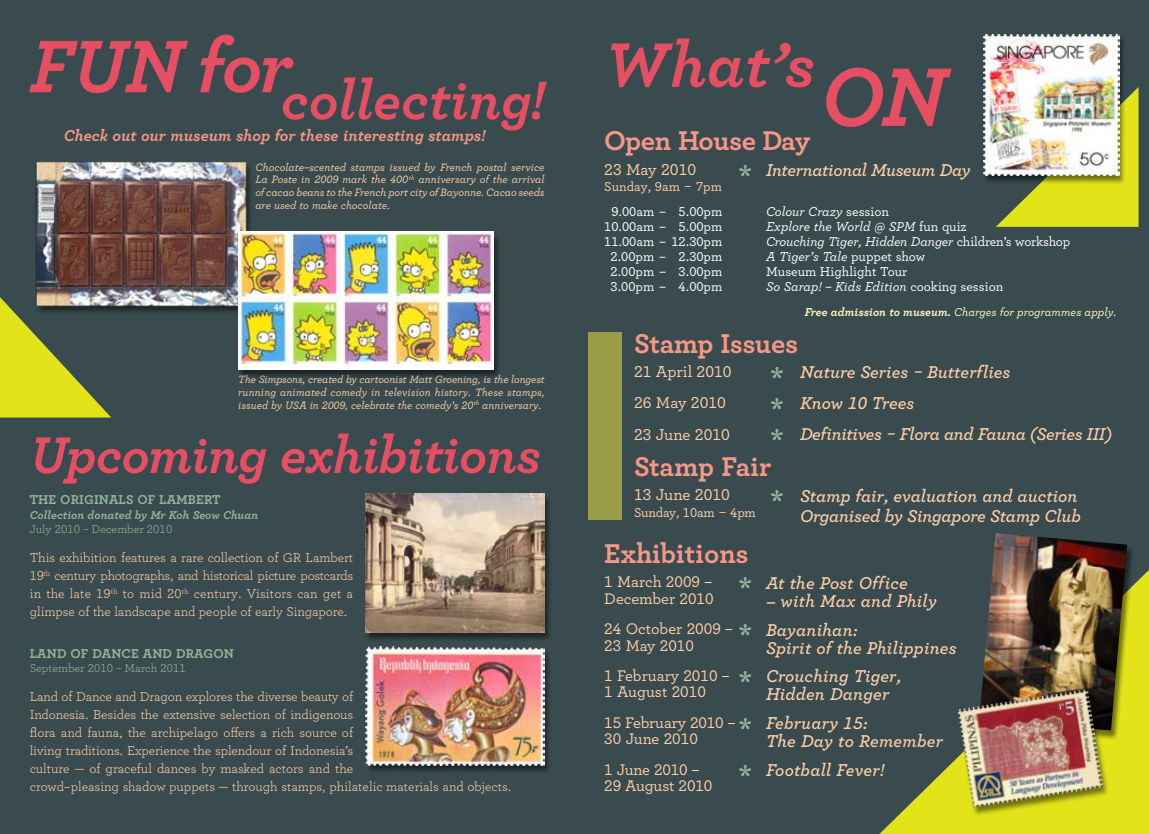
<style>
.page{position:relative;width:1149px;height:834px;background:#fff}
.page>*{position:absolute;margin:0;border:0;box-sizing:border-box;transform-origin:0 0}
.t1{font:italic 700 66px "Archer";color:#e64e64}
.t2{font:italic 700 57px "Archer";color:#e64e64}
.t3{font:italic 700 54px "Archer";letter-spacing:-.015em;color:#e64e64}
.t4{font:700 28.5px "Archer";color:#f69787}
.t5{font:italic 600 18px/20.2px "Archer";color:#fecea8;text-align:right}
.t6{font:italic 600 18px "Archer";letter-spacing:-.02em;color:#fecea8}
.t7{font:500 16.5px "Archer";color:#fecea8}
.t8{font:italic 700 16.5px "Archer";color:#f69787}
.t9{font:500 16.2px "Archer";color:#fecea8}
.t10{font:13.5px/18px "Archer";letter-spacing:-.01em;color:#fecea8;text-align:justify}
.t11{font:italic 500 13.5px/15px "Archer";letter-spacing:-.01em;color:#fff}
.t12{font:500 13.5px/15px "Archer";color:#fff;text-align:right}
.t13{font:700 13.5px "Archer";letter-spacing:.01em;color:#93b69a}
.t14{font:500 13.5px "Archer";letter-spacing:-.01em;color:#fecea8}
.t15{font:italic 500 12px "Archer";color:#fffac2}
.t16{font:12px "Archer";color:#93b69a}
.t17{font:italic 700 12px "Archer";color:#93b69a}
.t18{font:italic 500 11.25px/12.8px "Archer";color:#fecea8;text-align:justify}
.s1{font-size:87px}
.s2{font-weight:700;font-style:normal;font-size:30px;color:#93b69a}
.s3{font-style:normal}
.s4{font-weight:700}
.s5{font-weight:700;font-size:30px;color:#93b69a}
.s6{font-weight:600;font-style:italic;font-size:18px}
</style>
<div class="page">
<div style="left:0;top:0;width:1148px;height:833px;background:#394b4e"></div>
<img style="left:35px;top:161px;width:216px;height:149px">
<div style="left:237px;top:233px;width:264px;height:146px;background:#000;opacity:.5"></div>
<img style="left:238px;top:232px;width:255px;height:137px">
<div style="left:364px;top:494px;width:188px;height:148px;background:#000;opacity:.5"></div>
<img style="left:366px;top:493px;width:178px;height:139px">
<div style="left:365px;top:647px;width:187px;height:128px;background:#000;opacity:.5"></div>
<img style="left:366px;top:646px;width:178px;height:119px">
<svg style="left:0;top:297px;width:111px;height:120px"></svg>
<svg style="left:996px;top:87px;width:142px;height:140px;background:#cbcf20"></svg>
<svg style="left:880px;top:571px;width:268px;height:262px"></svg>
<div style="left:977px;top:534px;width:157px;height:205px;background:#000;opacity:.5"></div>
<img style="left:978px;top:533px;width:148px;height:197px">
<div style="left:956px;top:690px;width:153px;height:126px;background:#000;opacity:.5"></div>
<img style="left:957px;top:688px;width:145px;height:119px">
<div style="left:588px;top:332px;width:33px;height:187px;background:#9a9c48"></div>
<div style="left:981px;top:35px;width:145px;height:151px;background:#000;opacity:.5"></div>
<img style="left:982px;top:34px;width:136px;height:142px">
<h2 class="t2" style="left:30px;top:55px;width:516px"><sup>FUN</sup> <sup>for</sup> collecting!</h2>
<p class="t8" style="left:64px;top:122px;width:423px">Check out our museum shop for these interesting stamps!</p>
<p class="t18" style="left:255px;top:160px;width:291px">Chocolate–scented stamps issued by French postal service La Poste in 2009 mark the 400<sup>th</sup> anniversary of the arrival of cacao beans to the French port city of Bayonne. Cacao seeds are used to make chocolate.</p>
<p class="t18" style="left:238px;top:372px;width:308px">The Simpsons, created by cartoonist Matt Groening, is the longest running animated comedy in television history. These stamps, issued by USA in 2009, celebrate the comedy’s 20<sup>th</sup> anniversary.</p>
<h3 class="t3" style="left:30px;top:412px;width:512px">Upcoming exhibitions</h3>
<p class="t13" style="left:30px;top:489px;width:40px">THE ORIGINALS</p>
<p class="t13" style="left:137px;top:489px;width:32px">OF LAMB</p>
<p class="t13" style="left:196px;top:489px;width:26px">ERT</p>
<p class="t17" style="left:30px;top:505px;width:230px">Collection donated by Mr Koh Seow Chuan</p>
<p class="t16" style="left:30px;top:521px;width:144px">July 2010 – December 2010</p>
<p class="t10" style="left:30px;top:547px;width:325px">This exhibition features a rare collection of GR Lambert 19<sup>th</sup> century photographs, and historical picture postcards in the late 19<sup>th</sup> to mid 20<sup>th</sup> century. Visitors can get a glimpse of the landscape and people of early Singapore.</p>
<p class="t13" style="left:30px;top:642px;width:10px">LAND</p>
<p class="t13" style="left:70px;top:642px;width:33px">OF DAN</p>
<p class="t13" style="left:121px;top:642px;width:32px">CE AND</p>
<p class="t13" style="left:176px;top:642px;width:11px">DRAGON</p>
<p class="t16" style="left:30px;top:659px;width:158px">September 2010 – March 2011</p>
<p class="t10" style="left:30px;top:686px;width:483px;text-align:left">Land of Dance and Dragon explores the diverse beauty of<br>Indonesia. Besides the extensive selection of indigenous<br>flora and fauna, the archipelago offers a rich source of<br>living traditions. Experience the splendour of Indonesia’s<br>culture — of graceful dances by masked actors and the<br>crowd–pleasing shadow puppets — through stamps, philatelic materials and objects.</p>
<h1 class="t1" style="left:604px;top:13px;width:329px">What’s <span class="s1">On</span></h1>
<p class="t7" style="left:604px;top:157px;width:93px">23 May 2010</p>
<p class="t14" style="left:604px;top:177px;width:119px">Sunday, 9am - 7pm</p>
<h3 class="t4" style="left:604px;top:118px;width:207px">Open House Day</h3>
<h3 class="t6" style="left:738px;top:156px;width:234px"><span class="s2">*</span> International Museum Day</h3>
<p class="t12" style="left:604px;top:204px;width:63px;text-align:center">9.00am –<br>10.00am –</p>
<p class="t12" style="left:610px;top:249px;width:57px;text-align:justify">2.00pm – 2.00pm – 3.00pm –</p>
<p class="t12" style="left:604px;top:204px;width:120px">5.00pm<br>5.00pm<br>11.00am – 12.30pm<br>2.30pm<br>3.00pm<br>4.00pm</p>
<p class="t11" style="left:765px;top:203px;width:306px">Colour Crazy <span class="s3">session<br></span>Explore the World @ SPM <span class="s3">fun quiz<br></span>Crouching Tiger, Hidden Danger <span class="s3">children’s workshop<br></span>A Tiger’s Tale <span class="s3">puppet show<br>Museum Highlight Tour<br></span>So Sarap! – Kids Edition <span class="s3">cooking session</span></p>
<p class="t15" style="left:804px;top:303px;width:313px"><span class="s4">Free admission to museum.</span> Charges for programmes apply.</p>
<h3 class="t4" style="left:634px;top:320px;width:165px">Stamp Issues</h3>
<p class="t7" style="left:634px;top:359px;width:99px">21 April 2010</p>
<h3 class="t5" style="left:770px;top:361px;width:241px"><span class="s2">*</span> Nature Series - Butterflies</h3>
<p class="t7" style="left:634px;top:390px;width:93px">26 May 2010</p>
<h3 class="t5" style="left:770px;top:391px;width:145px"><span class="s2">*</span> Know 10 Trees</h3>
<p class="t7" style="left:634px;top:422px;width:97px">23 June 2010</p>
<h3 class="t6" style="left:770px;top:420px;width:343px"><span class="s2">*</span> Definitives - Flora and Fauna (Series III)</h3>
<h3 class="t4" style="left:634px;top:444px;width:139px">Stamp Fair</h3>
<p class="t7" style="left:634px;top:483px;width:97px">13 June 2010</p>
<p class="t14" style="left:634px;top:502px;width:123px">Sunday, 10am - 4pm</p>
<h3 class="t5" style="left:770px;top:484px;width:312px"><span class="s2">*</span> Stamp fair, evaluation and auction<br>Organised by Singapore Stamp Club</h3>
<h3 class="t4" style="left:604px;top:531px;width:146px">Exhibitions</h3>
<p class="t9" style="left:604px;top:570px;width:109px">1 March 2009 –</p>
<h3 class="t5" style="left:604px;top:571px;width:305px"><sub>December</sub> <sub>2010</sub> <span class="s2">*</span> At the Post Office</h3>
<h3 class="t5" style="left:765px;top:589px;width:172px">– with Max and Phily</h3>
<p class="t9" style="left:604px;top:617px;width:255px">24 October 2009 – <span class="s5">*</span> <span class="s6">Bayanihan:</span></p>
<h3 class="t5" style="left:765px;top:636px;width:192px">Spirit of the Philippines</h3>
<p class="t9" style="left:604px;top:663px;width:127px">1 February 2010 –</p>
<p class="t9" style="left:604px;top:633px;width:91px">23 May 2010</p>
<h3 class="t5" style="left:765px;top:666px;width:137px;line-height:18px;text-align:left;text-indent:-162px"><sub>1</sub> <sub>August</sub> <sub>2010</sub> <span class="s2">*</span> Crouching Tiger,<br>Hidden Danger</h3>
<p class="t9" style="left:604px;top:727px;width:95px">30 June 2010</p>
<p class="t9" style="left:604px;top:710px;width:265px">15 February 2010 – <span class="s5">*</span> <span class="s6">February 15:</span></p>
<h3 class="t5" style="left:765px;top:729px;width:178px">The Day to Remember</h3>
<p class="t9" style="left:604px;top:757px;width:96px">1 June 2010 –</p>
<h3 class="t5" style="left:604px;top:758px;width:281px"><sub>29</sub> <sub>August</sub> <sub>2010</sub> <span class="s2">*</span> Football Fever!</h3>
</div>
